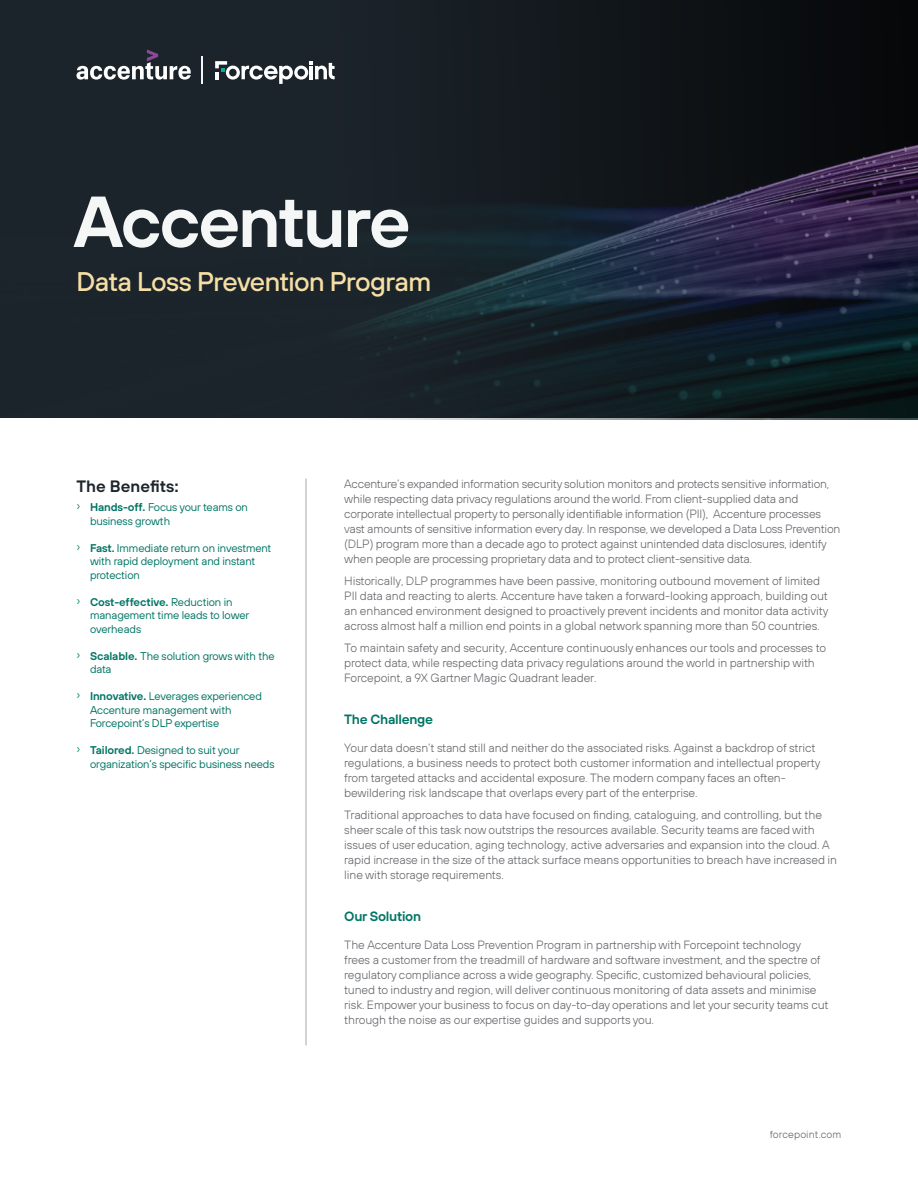
<style>
.page{position:relative;width:918px;height:1188px;background:#fff}
.page>*{position:absolute;margin:0;border:0;box-sizing:border-box;transform-origin:0 0}
.t1{font:600 72px "FP Sans";letter-spacing:-.035em;color:#f5f6f6}
.t2{font:500 27px "FP Sans";letter-spacing:-.025em;color:#f6dfa4}
.t3{font:600 16.5px "FP Sans";color:#1d252c}
.t4{font:600 13.5px "FP Sans";letter-spacing:-.02em;color:#007565}
.t5{font:300 12px/15px "FP Sans";letter-spacing:-.01em;color:#636569}
.t6{font:11.25px/13.5px "FP Sans";letter-spacing:-.01em;color:#007565}
.t7{font:300 10.5px "FP Sans";letter-spacing:.01em;color:#636569}
.s1{font-weight:300;font-size:12.75px}
.s2{font-weight:600}
.s3{font-size:12.75px}
</style>
<div class="page">
<img style="left:0;top:0;width:918px;height:420px">
<hr style="left:306px;top:478px;width:1px;height:567px;background:#a7a8aa">
<svg style="left:202px;top:57px;width:1px;height:27px"></svg>
<svg style="left:76px;top:49px;width:115px;height:31px"></svg>
<svg style="left:215px;top:61px;width:120px;height:23px"></svg>
<h1 class="t1" style="left:74px;top:174px;width:339px">Accenture</h1>
<h2 class="t2" style="left:76px;top:264px;width:356px">Data Loss Prevention Program</h2>
<h3 class="t3" style="left:76px;top:475px;width:104px">The Benefits:</h3>
<p class="t6" style="left:90px;top:501px;width:160px;text-indent:-14px"><span class="s1">›</span> <span class="s2">Hands-off.</span> Focus your teams on business growth</p>
<p class="t6" style="left:90px;top:541px;width:183px;text-indent:-14px"><span class="s1">›</span> <span class="s2">Fast.</span> Immediate return on investment with rapid deployment and instant protection</p>
<p class="t6" style="left:90px;top:595px;width:161px;text-indent:-14px"><span class="s1">›</span> <span class="s2">Cost-effective.</span> Reduction in management time leads to lower overheads</p>
<p class="t6" style="left:90px;top:649px;width:186px;text-indent:-14px"><span class="s1">›</span> <span class="s2">Scalable.</span> The solution grows with the data</p>
<p class="t6" style="left:90px;top:690px;width:173px;text-indent:-14px"><span class="s1">›</span> <span class="s2">Innovative.</span> Leverages experienced<br>Accenture management with<br>Forcepoint’s DLP expertise</p>
<p class="t6" style="left:90px;top:744px;width:186px;text-indent:-14px"><span class="s1">›</span> <span class="s2">Tailored.</span> Designed to suit your organization’s specific business needs</p>
<p class="t5" style="left:344px;top:476px;width:498px">Accenture’s expanded information security solution monitors and protects sensitive information, while respecting data privacy regulations around the world. From client-supplied data and corporate intellectual property to personally identifiable information (PII)<span class="s3">,</span> Accenture processes vast amounts of sensitive information every day. In response, we developed a Data Loss Prevention (DLP) program more than a decade ago to protect against unintended data disclosures, identify when people are processing proprietary data and to protect client-sensitive data.</p>
<p class="t5" style="left:344px;top:573px;width:486px">Historically, DLP programmes have been passive, monitoring outbound movement of limited PII data and reacting to alerts. Accenture have taken a forward-looking approach, building out an enhanced environment designed to proactively prevent incidents and monitor data activity across almost half a million end points in a global network spanning more than 50 countries.</p>
<p class="t5" style="left:344px;top:640px;width:483px">To maintain safety and security, Accenture continuously enhances our tools and processes to protect data, while respecting data privacy regulations around the world in partnership with<br>Forcepoint, a 9X Gartner Magic Quadrant leader.</p>
<p class="t4" style="left:344px;top:710px;width:90px">The Challenge</p>
<p class="t5" style="left:344px;top:740px;width:478px">Your data doesn’t stand still and neither do the associated risks. Against a backdrop of strict regulations, a business needs to protect both customer information and intellectual property from targeted attacks and accidental exposure. The modern company faces an often&shy;bewildering risk landscape that overlaps every part of the enterprise.</p>
<p class="t5" style="left:344px;top:807px;width:494px">Traditional approaches to data have focused on finding, cataloguing, and controlling, but the sheer scale of this task now outstrips the resources available. Security teams are faced with issues of user education, aging technology, active adversaries and expansion into the cloud. A rapid increase in the size of the attack surface means opportunities to breach have increased in line with storage requirements.</p>
<p class="t4" style="left:344px;top:907px;width:78px">Our Solution</p>
<p class="t5" style="left:344px;top:938px;width:486px">The Accenture Data Loss Prevention Program in partnership with Forcepoint technology frees a customer from the treadmill of hardware and software investment, and the spectre of regulatory compliance across a wide geography. Specific, customized behavioural policies, tuned to industry and region, will deliver continuous monitoring of data assets and minimise risk. Empower your business to focus on day-to-day operations and let your security teams cut through the noise as our expertise guides and supports you.</p>
<p class="t7" style="left:770px;top:1128px;width:73px">forcepoint.com</p>
</div>
